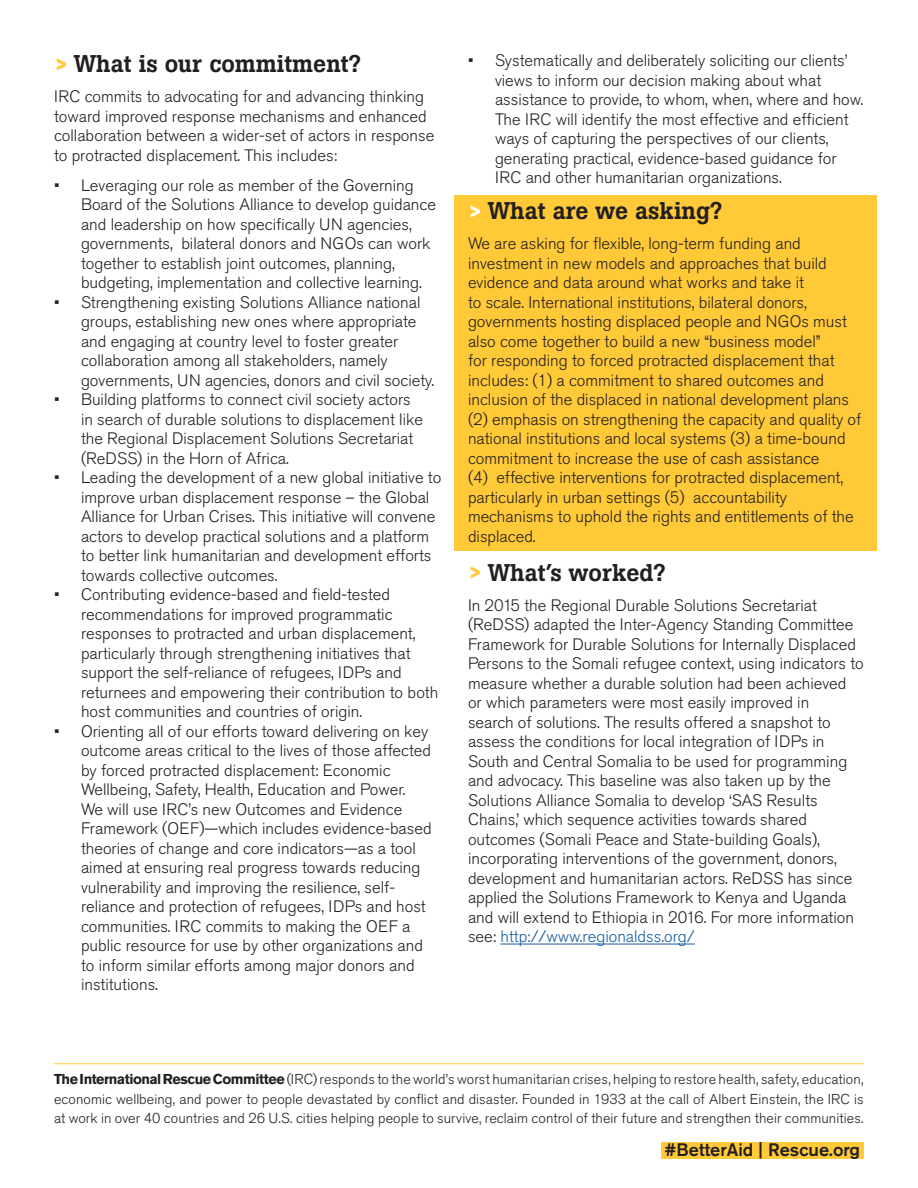
<style>
.page{position:relative;width:918px;height:1188px;background:#fff}
.page>*{position:absolute;margin:0;border:0;box-sizing:border-box;transform-origin:0 0}
.t1{font:500 24px "Boton";color:#231f20}
.t2{font:500 18px "Akzidenz Grotesk Std";color:#231f20}
.t3{font:300 16.5px/19.5px "Akzidenz Grotesk Std";color:#231f20}
.Body_Text{font:300 14.25px/19.5px "Akzidenz Grotesk Std";letter-spacing:.005em;color:#231f20;text-align:justify}
.s1{font-weight:700;font-size:19.5px;color:#ffc938}
.s2{font-weight:700;font-size:19.5px;color:#fff}
.s3{color:#175d9e}
.s4{font-weight:700}
</style>
<div class="page">
<div style="left:454px;top:195px;width:423px;height:356px;background:#ffc938"></div>
<div style="left:661px;top:1142px;width:203px;height:16px;background:#ffc938"></div>
<hr style="left:54px;top:1064px;width:810px;height:1px;background:#ffc938">
<hr style="left:500px;top:944px;width:195px;height:1px;background:#175d9e">
<p class="t1" style="left:54px;top:50px;width:308px"><span class="s1">&gt;</span> What is our commitment?</p>
<p class="t3" style="left:54px;top:87px;width:382px">IRC commits to advocating for and advancing thinking toward improved response mechanisms and enhanced collaboration between a wider-set of actors in response to protracted displacement. This includes:</p>
<p class="t3" style="left:81px;top:175px;width:357px;text-indent:-27px">• Leveraging our role as member of the Governing Board of the Solutions Alliance to develop guidance and leadership on how specifically UN agencies, governments, bilateral donors and NGOs can work together to establish joint outcomes, planning, budgeting, implementation and collective learning.</p>
<p class="t3" style="left:81px;top:292px;width:355px;text-indent:-27px">• Strengthening existing Solutions Alliance national groups, establishing new ones where appropriate and engaging at country level to foster greater collaboration among all stakeholders, namely governments, UN agencies, donors and civil society.</p>
<p class="t3" style="left:81px;top:390px;width:343px;text-indent:-27px">• Building platforms to connect civil society actors in search of durable solutions to displacement like the Regional Displacement Solutions Secretariat (ReDSS) in the Horn of Africa.</p>
<p class="t3" style="left:81px;top:468px;width:362px;text-indent:-27px">• Leading the development of a new global initiative to improve urban displacement response – the Global Alliance for Urban Crises. This initiative will convene actors to develop practical solutions and a platform to better link humanitarian and development efforts towards collective outcomes.</p>
<p class="t3" style="left:81px;top:585px;width:359px;text-indent:-27px">• Contributing evidence-based and field-tested recommendations for improved programmatic responses to protracted and urban displacement, particularly through strengthening initiatives that support the self-reliance of refugees, IDPs and returnees and empowering their contribution to both host communities and countries of origin.</p>
<p class="t3" style="left:81px;top:721px;width:352px;text-indent:-27px">• Orienting all of our efforts toward delivering on key outcome areas critical to the lives of those affected by forced protracted displacement: Economic Wellbeing, Safety, Health, Education and Power.<br>We will use IRC’s new Outcomes and Evidence Framework (OEF)—which includes evidence-based theories of change and core indicators—as a tool aimed at ensuring real progress towards reducing vulnerability and improving the resilience, self&shy;reliance and protection of refugees, IDPs and host communities. IRC commits to making the OEF a public resource for use by other organizations and to inform similar efforts among major donors and institutions.</p>
<p class="t3" style="left:495px;top:51px;width:370px;text-indent:-27px">• Systematically and deliberately soliciting our clients’ views to inform our decision making about what assistance to provide, to whom, when, where and how.<br>The IRC will identify the most effective and efficient ways of capturing the perspectives of our clients, generating practical, evidence-based guidance for IRC and other humanitarian organizations.</p>
<p class="t1" style="left:468px;top:198px;width:256px"><span class="s2">&gt;</span> What are we asking?</p>
<p class="t3" style="left:468px;top:234px;width:395px">We are asking for flexible, long-term funding and investment in new models and approaches that build evidence and data around what works and take it<br>to scale. International institutions, bilateral donors, governments hosting displaced people and NGOs must also come together to build a new “business model”<br>for responding to forced protracted displacement that includes: (1) a commitment to shared outcomes and inclusion of the displaced in national development plans (2) emphasis on strengthening the capacity and quality of national institutions and local systems (3) a time-bound commitment to increase the use of cash assistance<br>(4) effective interventions for protracted displacement, particularly in urban settings (5) accountability mechanisms to uphold the rights and entitlements of the displaced.</p>
<p class="t1" style="left:468px;top:559px;width:199px"><span class="s1">&gt;</span> What’s worked?</p>
<p class="t3" style="left:468px;top:596px;width:397px">In 2015 the Regional Durable Solutions Secretariat (ReDSS) adapted the Inter-Agency Standing Committee Framework for Durable Solutions for Internally Displaced Persons to the Somali refugee context, using indicators to measure whether a durable solution had been achieved or which parameters were most easily improved in<br>search of solutions. The results offered a snapshot to assess the conditions for local integration of IDPs in South and Central Somalia to be used for programming and advocacy. This baseline was also taken up by the Solutions Alliance Somalia to develop ‘SAS Results Chains,’ which sequence activities towards shared outcomes (Somali Peace and State-building Goals), incorporating interventions of the government, donors, development and humanitarian actors. ReDSS has since applied the Solutions Framework to Kenya and Uganda and will extend to Ethiopia in 2016. For more information see: <span class="s3">http://www.regionaldss.org/</span></p>
<p class="Body_Text" style="left:54px;top:1070px;width:811px"><span class="s4">The International Rescue Committee</span> (IRC) responds to the world’s worst humanitarian crises, helping to restore health, safety, education, economic wellbeing, and power to people devastated by conflict and disaster. Founded in 1933 at the call of Albert Einstein, the IRC is at work in over 40 countries and 26 U.S. cities helping people to survive, reclaim control of their future and strengthen their communities.</p>
<p class="t2" style="left:665px;top:1138px;width:197px">#BetterAid | Rescue.org</p>
</div>
